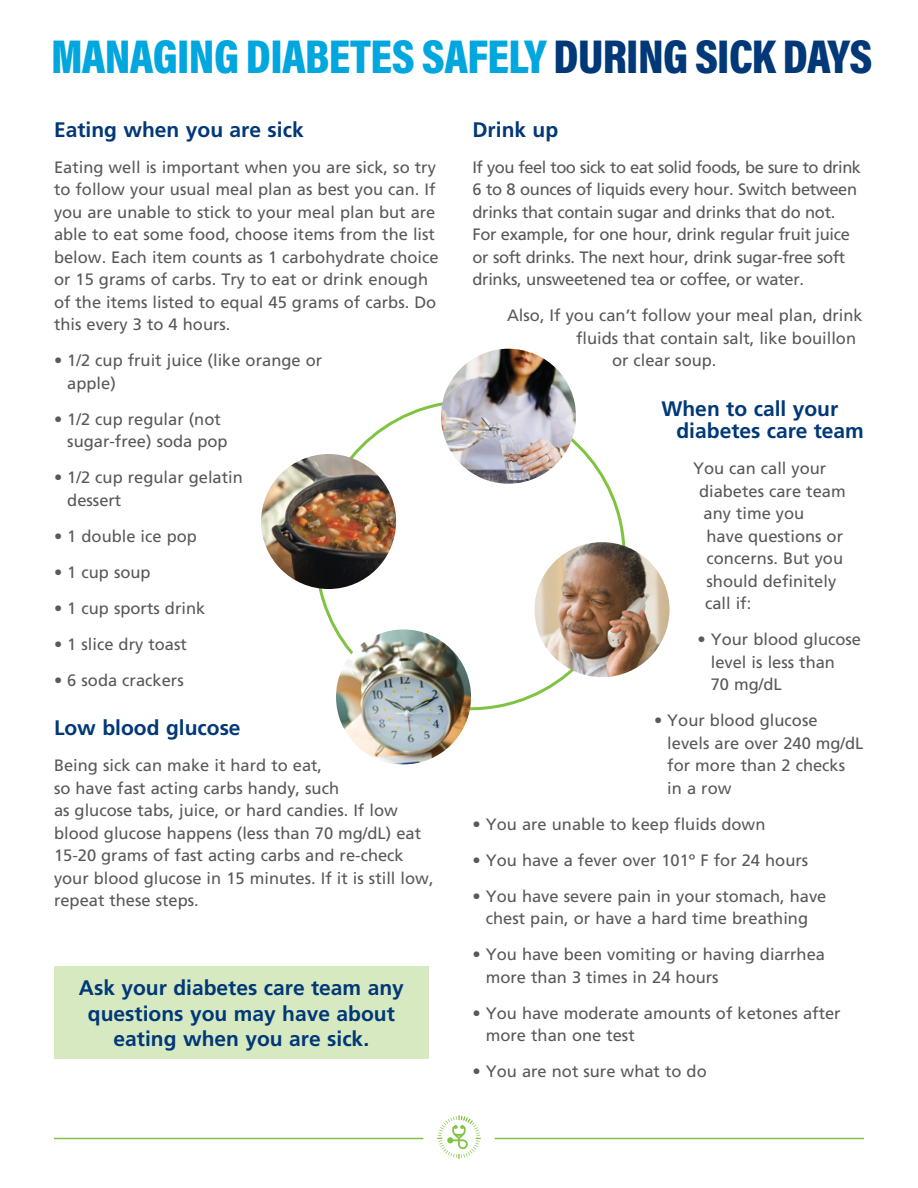
<style>
.page{position:relative;width:918px;height:1188px;background:#fff}
.page>*{position:absolute;margin:0;border:0;box-sizing:border-box;transform-origin:0 0}
.t1{font:48px "Acumin Variable Concept";letter-spacing:-.015em;color:#00a6de}
.t2{font:700 21px/25.2px "Frutiger LT Std";color:#003878}
.t3{font:16.5px/22.5px "Frutiger LT Std";color:#58595b}
.t4{font:16.5px/22.5px "Frutiger LT Std";letter-spacing:-.02em;color:#58595b}
.s1{color:#003878}
</style>
<div class="page">
<hr style="left:54px;top:1138px;width:369px;height:1px;background:#80c342">
<hr style="left:495px;top:1138px;width:369px;height:1px;background:#80c342">
<svg style="left:437px;top:1115px;width:44px;height:44px"></svg>
<img style="left:441px;top:349px;width:135px;height:135px;border-radius:68px">
<img style="left:261px;top:454px;width:135px;height:135px;border-radius:67px">
<img style="left:535px;top:542px;width:135px;height:135px;border-radius:68px">
<img style="left:336px;top:629px;width:135px;height:135px;border-radius:68px">
<div style="left:54px;top:967px;width:375px;height:92px;background:#d6e9c1"></div>
<h1 class="t1" style="left:51px;top:23px;width:823px">MANAGING DIABETES SAFELY <span class="s1">DURING SICK DAYS</span></h1>
<p class="t2" style="left:54px;top:117px;width:251px">Eating when you are sick</p>
<p class="t3" style="left:54px;top:156px;width:386px">Eating well is important when you are sick, so try to follow your usual meal plan as best you can. If you are unable to stick to your meal plan but are able to eat some food, choose items from the list below. Each item counts as 1 carbohydrate choice or 15 grams of carbs. Try to eat or drink enough of the items listed to equal 45 grams of carbs. Do this every 3 to 4 hours.</p>
<p class="t3" style="left:67px;top:349px;width:256px;text-indent:-13px">• 1/2 cup fruit juice (like orange or apple)</p>
<p class="t3" style="left:67px;top:408px;width:162px;text-indent:-13px">• 1/2 cup regular (not sugar-free) soda pop</p>
<p class="t3" style="left:67px;top:466px;width:177px;text-indent:-13px">• 1/2 cup regular gelatin dessert</p>
<p class="t3" style="left:54px;top:525px;width:145px">• 1 double ice pop</p>
<p class="t3" style="left:54px;top:561px;width:98px">• 1 cup soup</p>
<p class="t3" style="left:54px;top:597px;width:153px">• 1 cup sports drink</p>
<p class="t3" style="left:54px;top:633px;width:134px">• 1 slice dry toast</p>
<p class="t3" style="left:54px;top:669px;width:131px">• 6 soda crackers</p>
<p class="t2" style="left:54px;top:715px;width:188px">Low blood glucose</p>
<p class="t3" style="left:54px;top:754px;width:381px">Being sick can make it hard to eat,<br>so have fast acting carbs handy, such<br>as glucose tabs, juice, or hard candies. If low blood glucose happens (less than 70 mg/dL) eat 15-20 grams of fast acting carbs and re-check your blood glucose in 15 minutes. If it is still low, repeat these steps.</p>
<p class="t2" style="left:79px;top:976px;width:327px;text-align:center">Ask your diabetes care team any questions you may have about eating when you are sick.</p>
<p class="t2" style="left:472px;top:117px;width:87px">Drink up</p>
<p class="t4" style="left:472px;top:156px;width:390px">If you feel too sick to eat solid foods, be sure to drink 6 to 8 ounces of liquids every hour. Switch between drinks that contain sugar and drinks that do not.<br>For example, for one hour, drink regular fruit juice or soft drinks. The next hour, drink sugar-free soft drinks, unsweetened tea or coffee, or water.</p>
<p class="t3" style="left:507px;top:304px;width:357px">Also, If you can’t follow your meal plan, drink</p>
<p class="t3" style="left:576px;top:327px;width:282px">fluids that contain salt, like bouillon</p>
<p class="t3" style="left:612px;top:349px;width:106px">or clear soup.</p>
<p class="t2" style="left:676px;top:397px;width:189px;line-height:22.5px;text-indent:-15px">When to call your diabetes care team</p>
<p class="t3" style="left:693px;top:457px;width:135px">You can call your</p>
<p class="t3" style="left:699px;top:480px;width:148px">diabetes care team</p>
<p class="t3" style="left:704px;top:502px;width:102px">any time you</p>
<p class="t3" style="left:707px;top:525px;width:138px">have questions or</p>
<p class="t3" style="left:707px;top:547px;width:138px">concerns. But you</p>
<p class="t3" style="left:707px;top:570px;width:131px">should definitely</p>
<p class="t3" style="left:705px;top:592px;width:48px">call if:</p>
<p class="t3" style="left:711px;top:628px;width:152px;text-indent:-13px">• Your blood glucose level is less than<br>70 mg/dL</p>
<p class="t3" style="left:667px;top:709px;width:198px;text-indent:-13px">• Your blood glucose levels are over 240 mg/dL for more than 2 checks in a row</p>
<p class="t3" style="left:473px;top:813px;width:294px">• You are unable to keep fluids down</p>
<p class="t3" style="left:473px;top:849px;width:337px">• You have a fever over 101º F for 24 hours</p>
<p class="t3" style="left:473px;top:885px;width:355px;text-align:center">• You have severe pain in your stomach, have chest pain, or have a hard time breathing</p>
<p class="t3" style="left:486px;top:943px;width:341px;text-indent:-13px">• You have been vomiting or having diarrhea more than 3 times in 24 hours</p>
<p class="t3" style="left:486px;top:1002px;width:356px;text-indent:-13px">• You have moderate amounts of ketones after more than one test</p>
<p class="t3" style="left:473px;top:1060px;width:236px">• You are not sure what to do</p>
</div>
